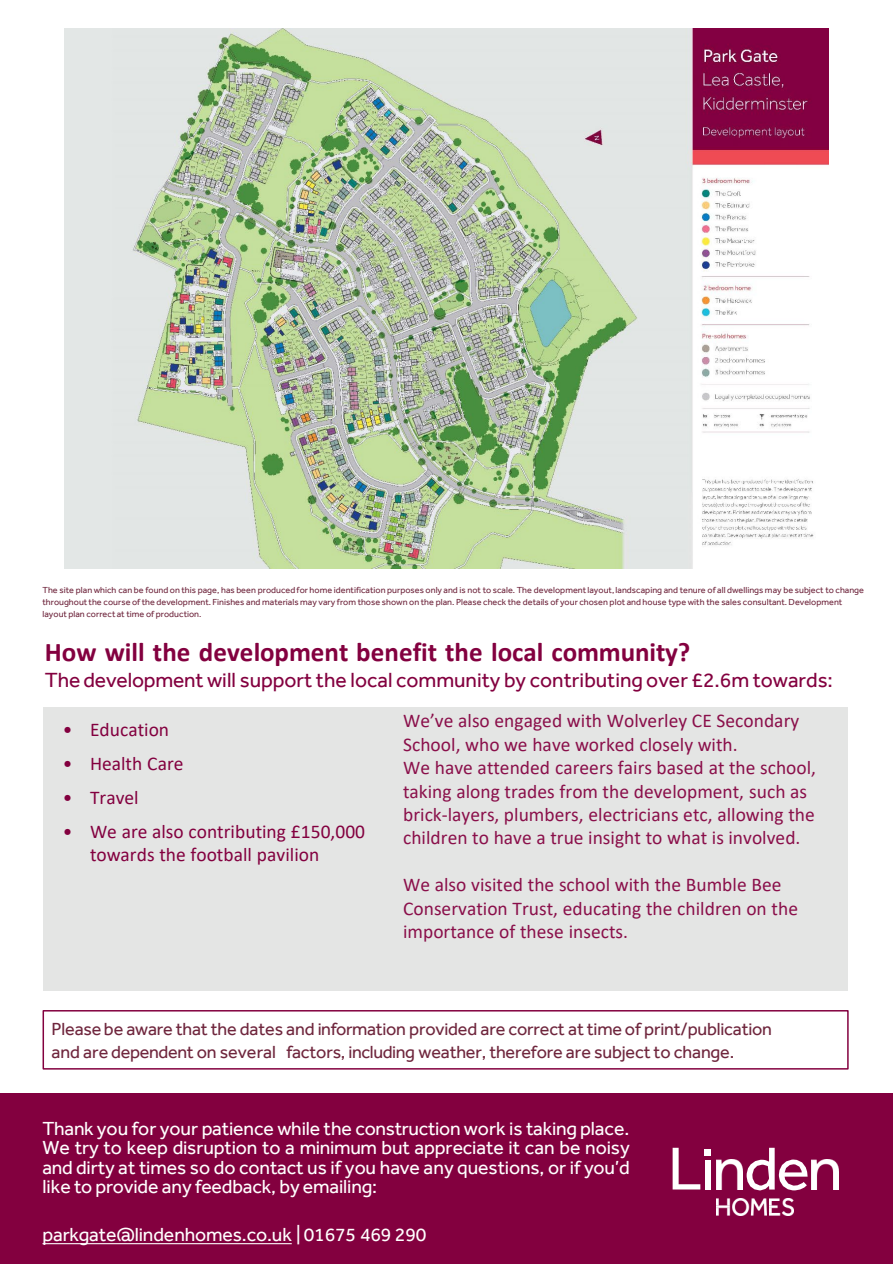
<style>
.page{position:relative;width:893px;height:1264px;background:#fff}
.page>*{position:absolute;margin:0;border:0;box-sizing:border-box;transform-origin:0 0}
.t1{font:700 27px "Calibri";color:#83003f}
.t2{font:21px "Effra";color:#83003f}
.t3{font:19.5px/23.4px "Calibri";color:#8a0f4a}
.t4{font:19.5px/19.5px "Effra";letter-spacing:-.01em;color:#fff;text-align:justify}
.t5{font:19.5px/23.4px "Calibri";color:#83003f}
.t6{font:18px/23.4px "Effra";letter-spacing:-.01em;color:#6f263d}
.t7{font:9px/11.7px "Effra";color:#6f263d}
</style>
<div class="page">
<div style="left:0;top:1093px;width:892px;height:170px;background:#83003f"></div>
<div style="left:43px;top:707px;width:804px;height:284px;background:#e4e5e4"></div>
<div style="left:43px;top:1009px;width:805px;height:60px;border:2px solid #83003f"></div>
<svg style="left:672px;top:1147px;width:38px;height:42px"></svg>
<img style="left:716px;top:1159px;width:26px;height:30px">
<svg style="left:746px;top:1147px;width:61px;height:43px"></svg>
<img style="left:811px;top:1159px;width:27px;height:30px">
<img style="left:716px;top:1198px;width:50px;height:17px">
<img style="left:769px;top:1198px;width:24px;height:17px">
<img style="left:65px;top:28px;width:763px;height:540px">
<p class="t7" style="left:42px;top:584px;width:822px">The site plan which can be found on this page, has been produced for home identification purposes only and is not to scale. The development layout, landscaping and tenure of all dwellings may be subject to change throughout the course of the development. Finishes and materials may vary from those shown on the plan. Please check the details of your chosen plot and house type with the sales consultant. Development layout plan correct at time of production.</p>
<p class="t1" style="left:45px;top:633px;width:647px">How will the development benefit the local community?</p>
<p class="t2" style="left:45px;top:667px;width:789px">The development will support the local community by contributing over £2.6m towards:</p>
<p class="t5" style="left:63px;top:717px;width:108px">• Education</p>
<p class="t5" style="left:63px;top:751px;width:122px">• Health Care</p>
<p class="t5" style="left:63px;top:785px;width:77px">• Travel</p>
<p class="t5" style="left:90px;top:818px;width:276px;text-indent:-27px">• We are also contributing £150,000 towards the football pavilion</p>
<p class="t3" style="left:403px;top:708px;width:397px">We’ve also engaged with Wolverley CE Secondary<br>School, who we have worked closely with.</p>
<p class="t3" style="left:403px;top:755px;width:414px">We have attended careers fairs based at the school, taking along trades from the development, such as brick-layers, plumbers, electricians etc, allowing the children to have a true insight to what is involved.</p>
<p class="t3" style="left:403px;top:872px;width:396px">We also visited the school with the Bumble Bee<br>Conservation Trust, educating the children on the importance of these insects.</p>
<p class="t6" style="left:51px;top:1016px;width:722px">Pleasebe aware that the dates and information provided are correct at time of print/publication and are dependent on several factors, including weather, therefore are subject to change.</p>
<p class="t4" style="left:42px;top:1117px;width:589px">Thank you for your patience while the construction work is taking place.<br>We try to keep disruption to a minimum but appreciate it can be noisy and dirty at times so do contact us if you have any questions, or if you’d like to provide any feedback, by emailing:</p>
<p class="t4" style="left:42px;top:1224px;width:385px">parkgate@lindenhomes.co.uk | 01675 469 290</p>
</div>
